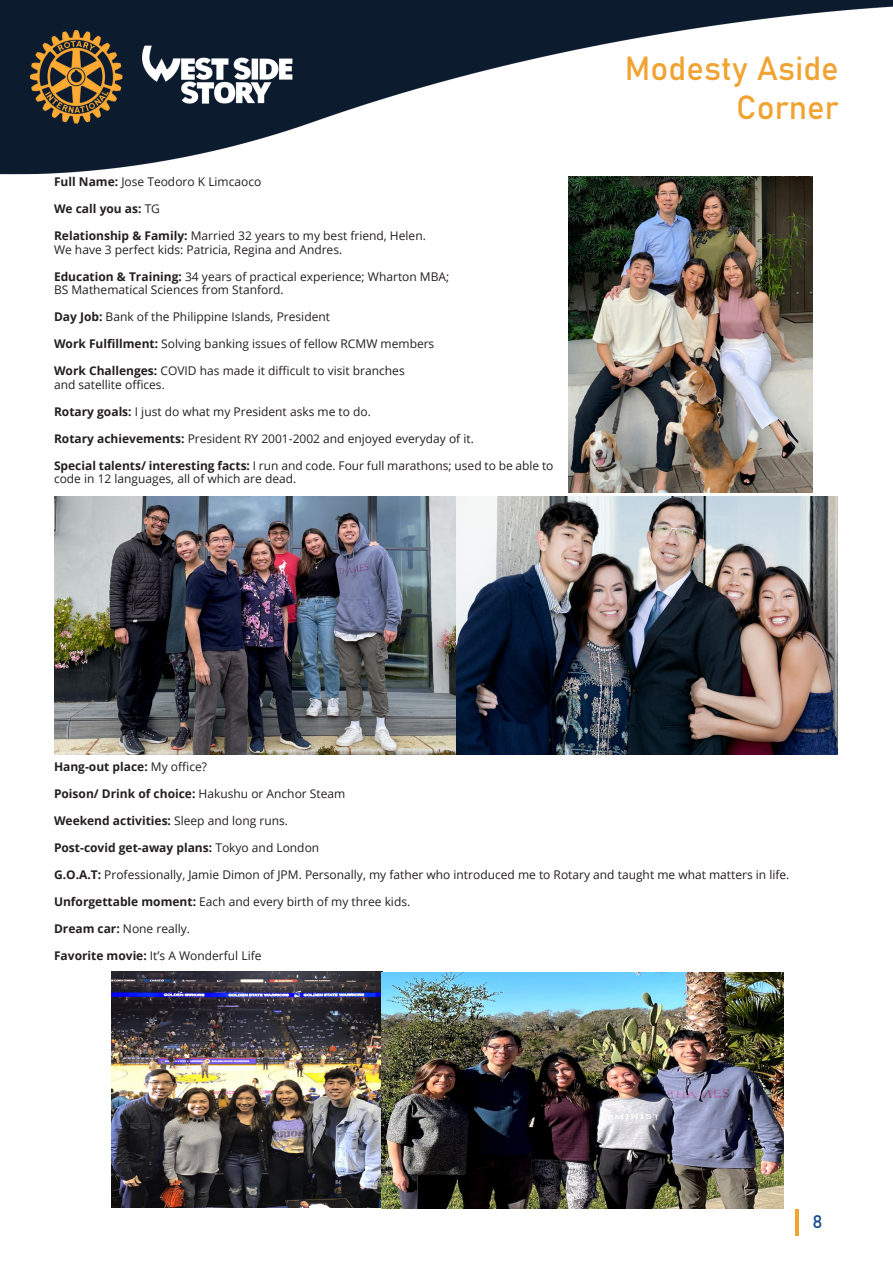
<style>
.page{position:relative;width:893px;height:1263px;background:#fff}
.page>*{position:absolute;margin:0;border:0;box-sizing:border-box;transform-origin:0 0}
.t1{font:33px "Bahnschrift";color:#f1a332}
.t2{font:18px "Bahnschrift";color:#164d8f}
.t3{font:12px/13.5px "Open Sans";color:#231f20}
.t4{font:700 12px "Open Sans";color:#231f20}
.s1{font-weight:700}
.s2{font-weight:400}
</style>
<div class="page">
<hr style="left:795px;top:1209px;width:3px;height:26px;background:#f1a332">
<img style="left:0;top:0;width:893px;height:175px">
<img style="left:568px;top:176px;width:244px;height:316px">
<img style="left:54px;top:496px;width:783px;height:259px">
<img style="left:111px;top:971px;width:272px;height:237px">
<img style="left:381px;top:972px;width:402px;height:237px">
<p class="t3" style="left:54px;top:175px;width:209px"><span class="s1">Full Name:</span> Jose Teodoro K Limcaoco</p>
<p class="t4" style="left:54px;top:200px;width:108px">We call you as: <span class="s2">TG</span></p>
<p class="t3" style="left:54px;top:229px;width:373px"><span class="s1">Relationship &amp; Family:</span> Married 32 years to my best friend, Helen.</p>
<p class="t3" style="left:54px;top:242px;width:290px">We have 3 perfect kids: Patricia, Regina and Andres.</p>
<p class="t3" style="left:54px;top:269px;width:397px"><span class="s1">Education &amp; Training:</span> 34 years of practical experience; Wharton MBA;</p>
<p class="t3" style="left:54px;top:283px;width:231px">BS Mathematical Sciences from Stanford.</p>
<p class="t3" style="left:54px;top:310px;width:277px"><span class="s1">Day Job:</span> Bank of the Philippine Islands, President</p>
<p class="t3" style="left:54px;top:337px;width:382px"><span class="s1">Work Fulfillment:</span> Solving banking issues of fellow RCMW members</p>
<p class="t3" style="left:54px;top:364px;width:352px"><span class="s1">Work Challenges:</span> COVID has made it difficult to visit branches</p>
<p class="t3" style="left:54px;top:377px;width:112px">and satellite offices.</p>
<p class="t3" style="left:54px;top:404px;width:318px"><span class="s1">Rotary goals:</span> I just do what my President asks me to do.</p>
<p class="t3" style="left:54px;top:431px;width:421px"><span class="s1">Rotary achievements:</span> President RY 2001-2002 and enjoyed everyday of it.</p>
<p class="t3" style="left:54px;top:458px;width:501px"><span class="s1">Special talents/ interesting facts:</span> I run and code. Four full marathons; used to be able to code in 12 languages, all of which are dead.</p>
<p class="t1" style="left:625px;top:44px;width:216px">Modesty Aside</p>
<p class="t1" style="left:736px;top:83px;width:104px">Corner</p>
<p class="t4" style="left:54px;top:758px;width:154px">Hang-out place: <span class="s2">My office?</span></p>
<p class="t4" style="left:54px;top:785px;width:293px">Poison/ Drink of choice: <span class="s2">Hakushu or Anchor Steam</span></p>
<p class="t4" style="left:54px;top:812px;width:236px">Weekend activities: <span class="s2">Sleep and long runs.</span></p>
<p class="t4" style="left:54px;top:839px;width:267px">Post-covid get-away plans: <span class="s2">Tokyo and London</span></p>
<p class="t3" style="left:54px;top:868px;width:737px"><span class="s1">G.O.A.T:</span> Professionally, Jamie Dimon of JPM. Personally, my father who introduced me to Rotary and taught me what matters in life.</p>
<p class="t3" style="left:54px;top:895px;width:358px"><span class="s1">Unforgettable moment:</span> Each and every birth of my three kids.</p>
<p class="t3" style="left:54px;top:922px;width:138px"><span class="s1">Dream car:</span> None really.</p>
<p class="t3" style="left:54px;top:949px;width:209px"><span class="s1">Favorite movie:</span> It’s A Wonderful Life</p>
<h2 class="t2" style="left:812px;top:1208px;width:12px">8</h2>
</div>
